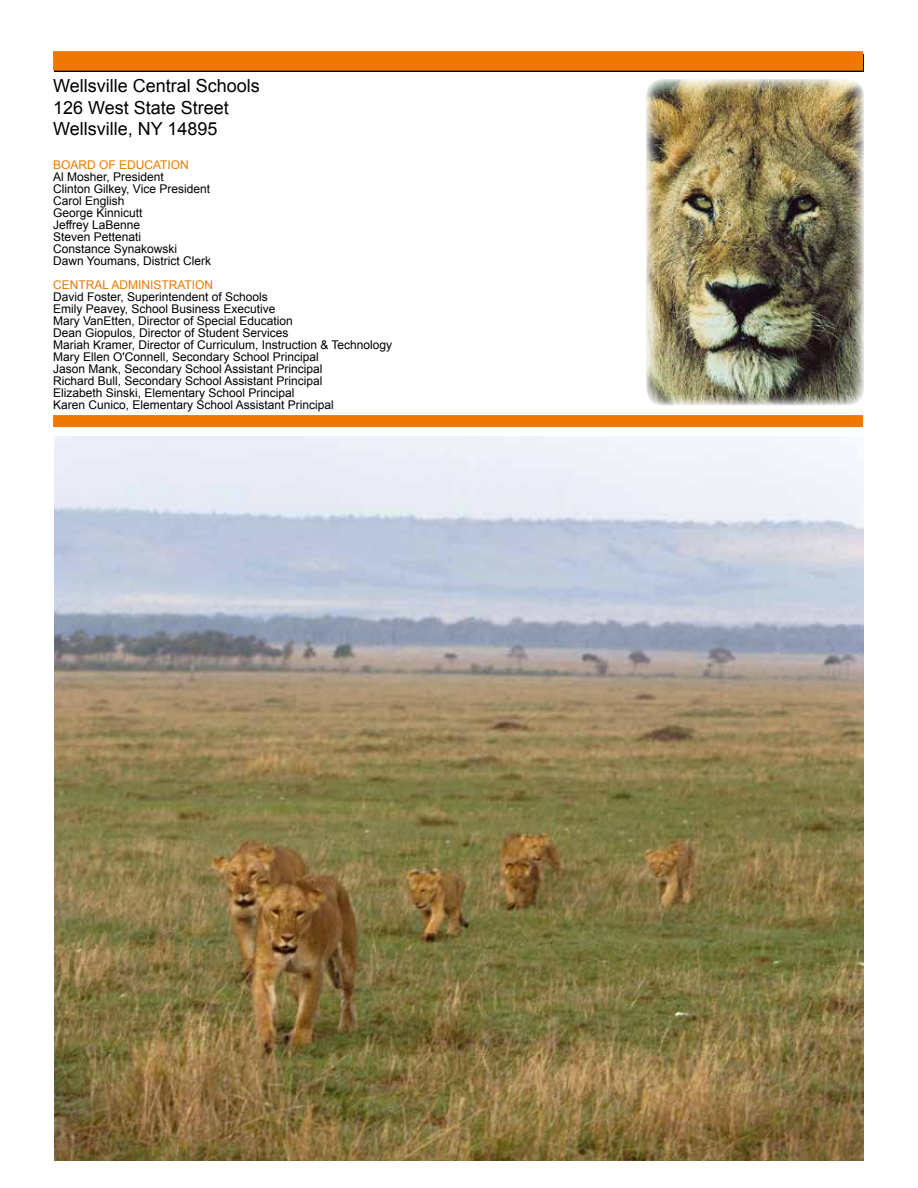
<style>
.page{position:relative;width:918px;height:1188px;background:#fff}
.page>*{position:absolute;margin:0;border:0;box-sizing:border-box;transform-origin:0 0}
.t1{font:18px/21.6px "Arial";color:#000}
.t2{font:12px/12px "Arial";color:#000}
.t3{font:12px "Arial";color:#ee7800}
</style>
<div class="page">
<div style="left:54px;top:54px;width:810px;height:18px;background:#000"></div>
<div style="left:53px;top:51px;width:810px;height:20px;background:#ee7800"></div>
<img style="left:646px;top:79px;width:218px;height:327px">
<div style="left:53px;top:415px;width:810px;height:12px;background:#ee7800"></div>
<img style="left:54px;top:436px;width:810px;height:725px">
<h1 class="t1" style="left:53px;top:75px;width:208px">Wellsville Central Schools<br>126 West State Street<br>Wellsville, NY 14895</h1>
<p class="t3" style="left:53px;top:157px;width:137px">BOARD OF EDUCATION</p>
<p class="t2" style="left:53px;top:171px;width:160px">Al Mosher, President<br>Clinton Gilkey, Vice President<br>Carol English<br>George Kinnicutt<br>Jeffrey LaBenne<br>Steven Pettenati<br>Constance Synakowski<br>Dawn Youmans, District Clerk</p>
<p class="t3" style="left:53px;top:277px;width:162px">CENTRAL ADMINISTRATION</p>
<p class="t2" style="left:53px;top:291px;width:341px">David Foster, Superintendent of Schools<br>Emily Peavey, School Business Executive<br>Mary VanEtten, Director of Special Education<br>Dean Giopulos, Director of Student Services<br>Mariah Kramer, Director of Curriculum, Instruction &amp; Technology Mary Ellen O'Connell, Secondary School Principal<br>Jason Mank, Secondary School Assistant Principal<br>Richard Bull, Secondary School Assistant Principal<br>Elizabeth Sinski, Elementary School Principal<br>Karen Cunico, Elementary School Assistant Principal</p>
</div>
